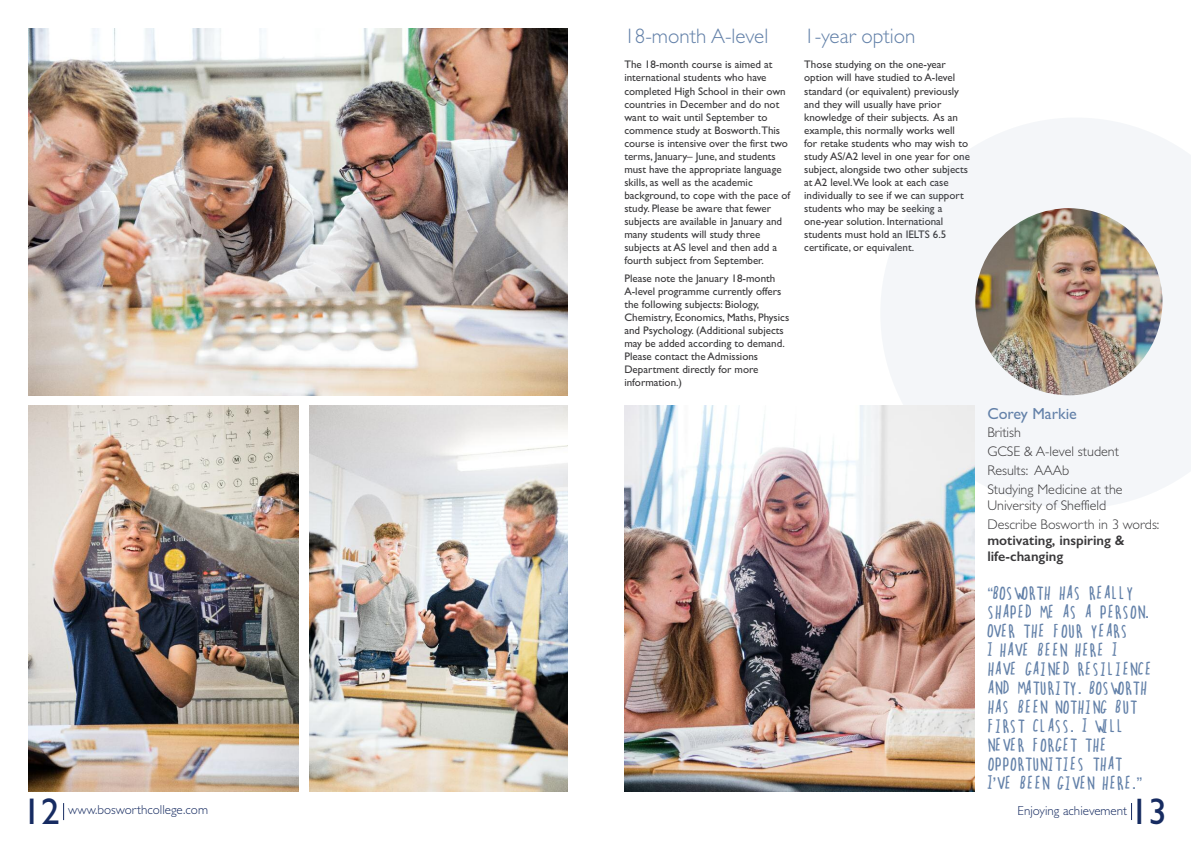
<style>
.page{position:relative;width:1191px;height:842px;background:#fff}
.page>*{position:absolute;margin:0;border:0;box-sizing:border-box;transform-origin:0 0}
.t1{font:37.2px "Gill Sans";color:#162b61}
.t2{font:37px "Gill Sans";color:#162b61}
.t3{font:300 21px "Gill Sans";color:#6381a9}
.t4{font:16px "Gill Sans";color:#6381a9}
.t5{font:15px/19px "hectic";color:#6381a9}
.t6{font:300 14px/18.8px "Gill Sans";color:#39383a}
.t7{font:600 14px/16px "Gill Sans";color:#39383a}
.t8{font:300 13px "Gill Sans";color:#162b61}
.t9{font:11px/13px "Gill Sans";color:#39383a}
.s1{font-family:"Lucida Grande"}
</style>
<div class="page">
<svg style="left:880px;top:118px;width:311px;height:391px;fill:#f4f6f9"></svg>
<img style="left:975px;top:208px;width:187px;height:187px;border-radius:50%">
<img style="left:29px;top:29px;width:538px;height:366px">
<img style="left:29px;top:406px;width:269px;height:385px">
<img style="left:310px;top:406px;width:257px;height:385px">
<img style="left:624px;top:406px;width:350px;height:385px">
<svg style="left:63px;top:803px;width:1px;height:17px"></svg>
<svg style="left:1131px;top:803px;width:1px;height:17px"></svg>
<h3 class="t3" style="left:624px;top:23px;width:145px">18-month A-level</h3>
<p class="t9" style="left:624px;top:58px;width:167px">The 18-month course is aimed at international students who have completed High School in their own countries in December and do not want to wait until September to commence study at Bosworth.This course is intensive over the first two terms, January– June, and students must have the appropriate language skills, as well as the academic background, to cope with the pace of study. Please be aware that fewer subjects are available in January and many students will study three subjects at AS level and then add a fourth subject from September.</p>
<p class="t9" style="left:624px;top:272px;width:166px">Please note the January 18-month<br>A-level programme currently offers the following subjects: Biology,<br>Chemistry, Economics, Maths, Physics and Psychology. (Additional subjects may be added according to demand.<br>Please contact the Admissions<br>Department directly for more information.)</p>
<h3 class="t3" style="left:804px;top:23px;width:113px">1-year option</h3>
<p class="t9" style="left:804px;top:58px;width:167px">Those studying on the one-year option will have studied to A-level standard (or equivalent) previously and they will usually have prior knowledge of their subjects. As an example, this normally works well for retake students who may wish to study AS/A2 level in one year for one subject, alongside two other subjects at A2 level.We look at each case individually to see if we can support students who may be seeking a one-year solution. International students must hold an IELTS 6.5 certificate, or equivalent.</p>
<h3 class="t4" style="left:987px;top:404px;width:91px">Corey Markie</h3>
<p class="t6" style="left:987px;top:423px;width:137px">British<br>GCSE &amp; A-level student<br>Results: AAAb<br>Studying Medicine at the</p>
<p class="t6" style="left:987px;top:496px;width:174px">University of Sheffield<br>Describe Bosworth in 3 words:</p>
<p class="t7" style="left:987px;top:532px;width:139px">motivating, inspiring &amp; life-changing</p>
<h3 class="t5" style="left:987px;top:583px;width:167px"><span class="s1">“</span>BOSWORTH HAS REALLY<br>SHAPED ME AS A PERSON<span class="s1">.<br></span>OVER THE FOUR YEARS<br>I HAVE BEEN HERE I<br>HAVE GAINED RESILIENCE<br>AND MATURITY<span class="s1">.</span> BOSWORTH<br>HAS BEEN NOTHING BUT<br>FIRST CLASS<span class="s1">.</span> I WILL<br>NEVER FORGET THE<br>OPPORTUNITIES THAT<br>I<span class="s1">’</span>VE BEEN GIVEN HERE<span class="s1">.”</span></h3>
<h2 class="t2" style="left:1130px;top:789px;width:38px">13</h2>
<h1 class="t1" style="left:23px;top:789px;width:39px">12</h1>
<p class="t8" style="left:68px;top:802px;width:141px">www.bosworthcollege.com</p>
<p class="t8" style="left:1017px;top:802px;width:111px">Enjoying achievement</p>
</div>
